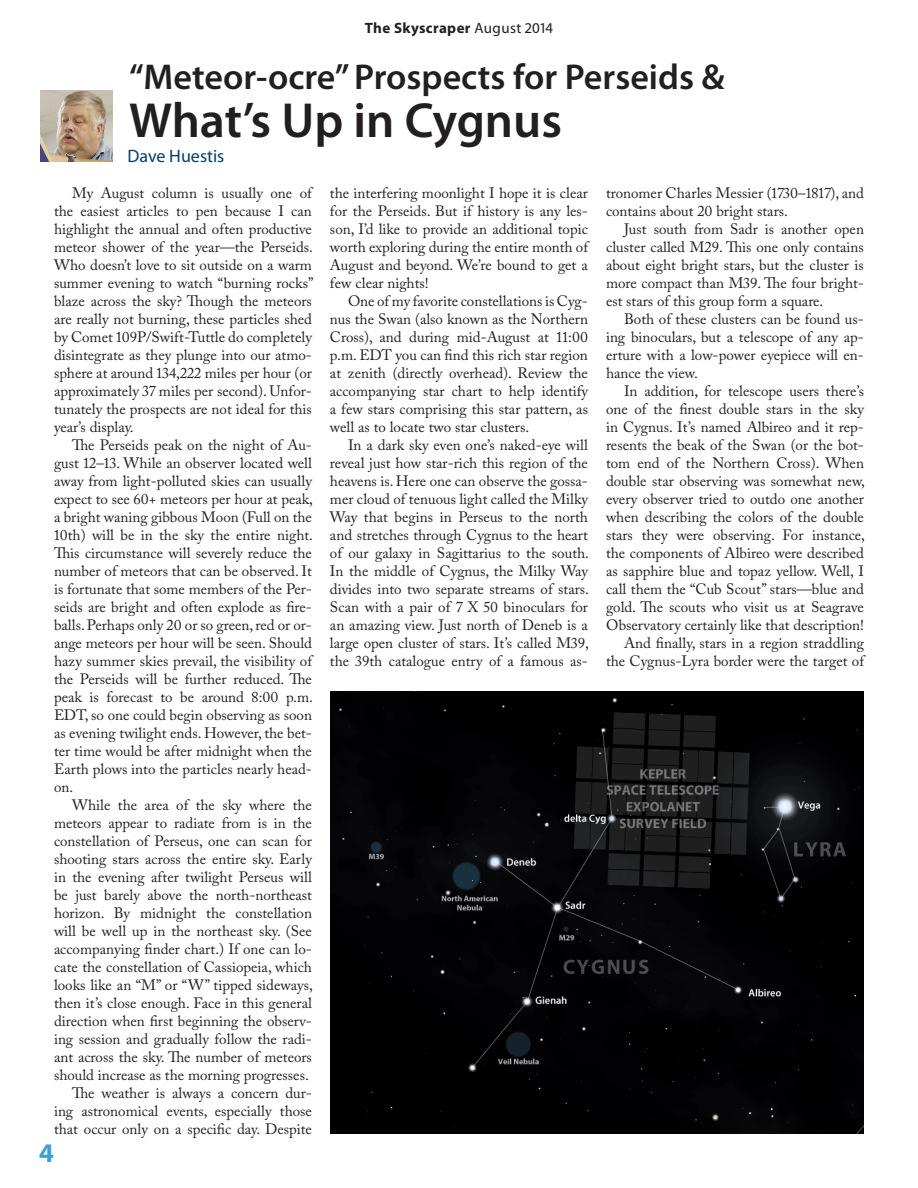
<style>
.page{position:relative;width:918px;height:1188px;background:#fff}
.page>*{position:absolute;margin:0;border:0;box-sizing:border-box;transform-origin:0 0}
.t1{font:600 49.5px "Myriad Pro";color:#231f20}
.t2{font:600 36px "Myriad Pro";color:#231f20}
.t3{font:700 27px "Myriad Pro";color:#409dd6}
.t4{font:18px "Myriad Pro";color:#043e6a}
.t5{font:15px/18px "Adobe Caslon Pro";color:#231f20;text-align:justify}
.t6{font:700 15px "Myriad Pro";letter-spacing:.025em;color:#231f20}
.s1{font-weight:400}
</style>
<div class="page">
<img style="left:40px;top:90px;width:72px;height:72px">
<img style="left:330px;top:692px;width:534px;height:442px">
<p class="t6" style="left:365px;top:18px;width:190px">The Skyscraper <span class="s1">August 2014</span></p>
<h2 class="t2" style="left:129px;top:54px;width:597px">“Meteor-ocre” Prospects for Perseids &amp;</h2>
<h1 class="t1" style="left:129px;top:88px;width:435px">What’s Up in Cygnus</h1>
<p class="t4" style="left:128px;top:145px;width:98px">Dave Huestis</p>
<p class="t5" style="left:54px;top:184px;width:261px;text-indent:18px">My August column is usually one of the easiest articles to pen because I can highlight the annual and often productive meteor shower of the year—the Perseids.<br>Who doesn’t love to sit outside on a warm summer evening to watch “burning rocks” blaze across the sky? Though the meteors are really not burning, these particles shed by Comet 109P/Swift-Tuttle do completely disintegrate as they plunge into our atmo&shy;sphere at around 134,222 miles per hour (or approximately 37 miles per second). Unfor&shy;tunately the prospects are not ideal for this year’s display.</p>
<p class="t5" style="left:54px;top:436px;width:261px;text-indent:18px">The Perseids peak on the night of Au&shy;gust 12–13. While an observer located well away from light-polluted skies can usually expect to see 60+ meteors per hour at peak, a bright waning gibbous Moon (Full on the 10th) will be in the sky the entire night.<br>This circumstance will severely reduce the number of meteors that can be observed. It is fortunate that some members of the Per&shy;seids are bright and often explode as fire&shy;balls. Perhaps only 20 or so green, red or or&shy;ange meteors per hour will be seen. Should hazy summer skies prevail, the visibility of the Perseids will be further reduced. The peak is forecast to be around 8:00 p.m.<br>EDT, so one could begin observing as soon as evening twilight ends. However, the bet&shy;ter time would be after midnight when the Earth plows into the particles nearly head&shy;on.</p>
<p class="t5" style="left:54px;top:796px;width:261px;text-align:right">While the area of the sky where the meteors appear to radiate from is in the constellation of Perseus, one can scan for shooting stars across the entire sky. Early in the evening after twilight Perseus will be just barely above the north-northeast horizon. By midnight the constellation will be well up in the northeast sky. (See accompanying finder chart.) If one can lo&shy;cate the constellation of Cassiopeia, which looks like an “M” or “W” tipped sideways, then it’s close enough. Face in this general direction when first beginning the observ&shy;ing session and gradually follow the radi&shy;ant across the sky. The number of meteors should increase as the morning progresses.<br>The weather is always a concern dur&shy;ing astronomical events, especially those that occur only on a specific day. Despite</p>
<p class="t5" style="left:606px;top:184px;width:259px">tronomer Charles Messier (1730–1817), and contains about 20 bright stars.</p>
<p class="t5" style="left:606px;top:220px;width:260px;text-indent:18px">Just south from Sadr is another open cluster called M29. This one only contains about eight bright stars, but the cluster is more compact than M39. The four bright&shy;est stars of this group form a square.</p>
<p class="t5" style="left:606px;top:310px;width:259px;text-indent:18px">Both of these clusters can be found us&shy;ing binoculars, but a telescope of any ap&shy;erture with a low-power eyepiece will en&shy;hance the view.</p>
<p class="t5" style="left:606px;top:382px;width:261px;text-align:right">In addition, for telescope users there’s one of the finest double stars in the sky in Cygnus. It’s named Albireo and it rep&shy;resents the beak of the Swan (or the bot&shy;tom end of the Northern Cross). When double star observing was somewhat new, every observer tried to outdo one another when describing the colors of the double stars they were observing. For instance, the components of Albireo were described as sapphire blue and topaz yellow. Well, I call them the “Cub Scout” stars—blue and gold. The scouts who visit us at Seagrave Observatory certainly like that description!<br>And finally, stars in a region straddling the Cygnus-Lyra border were the target of</p>
<p class="t5" style="left:330px;top:184px;width:260px">the interfering moonlight I hope it is clear for the Perseids. But if history is any les&shy;son, I’d like to provide an additional topic worth exploring during the entire month of August and beyond. We’re bound to get a few clear nights!</p>
<p class="t5" style="left:330px;top:292px;width:260px;text-indent:18px">One of my favorite constellations is Cyg&shy;nus the Swan (also known as the Northern Cross), and during mid-August at 11:00 p.m. EDT you can find this rich star region at zenith (directly overhead). Review the accompanying star chart to help identify a few stars comprising this star pattern, as well as to locate two star clusters.</p>
<p class="t5" style="left:330px;top:436px;width:261px;text-indent:18px">In a dark sky even one’s naked-eye will reveal just how star-rich this region of the heavens is. Here one can observe the gossa&shy;mer cloud of tenuous light called the Milky Way that begins in Perseus to the north and stretches through Cygnus to the heart of our galaxy in Sagittarius to the south.<br>In the middle of Cygnus, the Milky Way divides into two separate streams of stars.<br>Scan with a pair of 7 X 50 binoculars for an amazing view. Just north of Deneb is a large open cluster of stars. It’s called M39, the 39th catalogue entry of a famous as-</p>
<h3 class="t3" style="left:39px;top:1135px;width:16px">4</h3>
</div>
